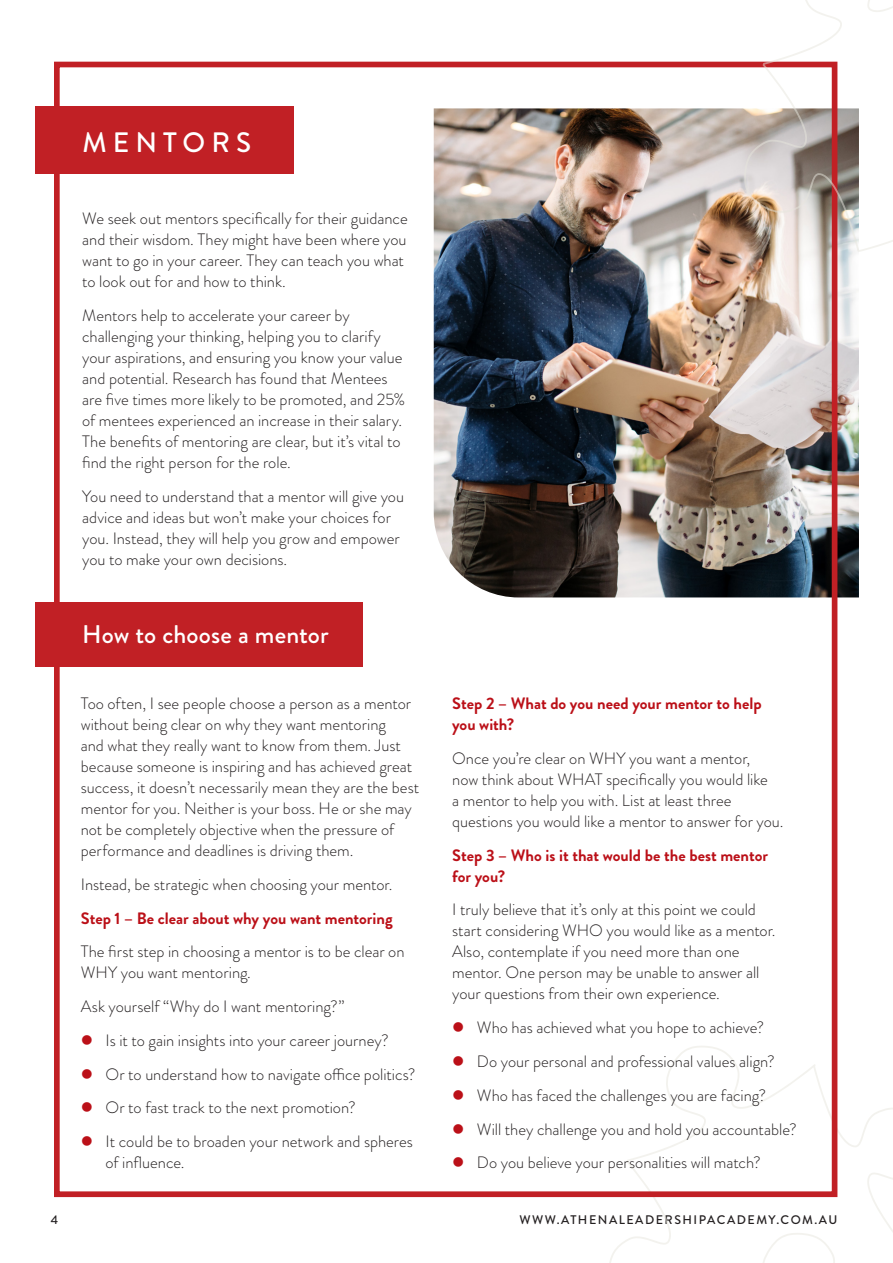
<style>
.page{position:relative;width:893px;height:1263px;background:#fff}
.page>*{position:absolute;margin:0;border:0;box-sizing:border-box;transform-origin:0 0}
.t1{font:500 28.05px "Brandon Grotesque";letter-spacing:.22em;color:#fff}
.t2{font:500 25.5px "Brandon Grotesque";letter-spacing:.005em;color:#fff}
.t3{font:300 16.5px/21px "Brandon Grotesque";color:#231f20}
.t4{font:700 16.5px/21px "Brandon Grotesque";color:#bb1018}
.t5{font:500 12.45px "Brandon Grotesque";letter-spacing:.12em;color:#231f20}
.s1{color:#bb1018}
</style>
<div class="page">
<img style="left:434px;top:108px;width:425px;height:489px">
<svg style="left:608px;top:1045px;width:285px;height:218px"></svg>
<div style="left:54px;top:62px;width:783px;height:1135px;border:6px solid #c12025"></div>
<div style="left:35px;top:107px;width:258px;height:67px;background:#c12025"></div>
<div style="left:35px;top:602px;width:328px;height:65px;background:#c12025"></div>
<svg style="left:744px;top:0;width:149px;height:252px"></svg>
<p class="t1" style="left:82px;top:123px;width:170px">MENTORS</p>
<p class="t3" style="left:82px;top:208px;width:327px">We seek out mentors specifically for their guidance and their wisdom. They might have been where you want to go in your career. They can teach you what to look out for and how to think.</p>
<p class="t3" style="left:82px;top:305px;width:325px">Mentors help to accelerate your career by challenging your thinking, helping you to clarify your aspirations, and ensuring you know your value and potential. Research has found that Mentees are five times more likely to be promoted, and 25% of mentees experienced an increase in their salary.<br>The benefits of mentoring are clear, but it’s vital to find the right person for the role.</p>
<p class="t3" style="left:82px;top:486px;width:323px">You need to understand that a mentor will give you advice and ideas but won’t make your choices for you. Instead, they will help you grow and empower you to make your own decisions.</p>
<p class="t2" style="left:82px;top:617px;width:248px">How to choose a mentor</p>
<p class="t3" style="left:81px;top:693px;width:340px">Too often, I see people choose a person as a mentor without being clear on why they want mentoring<br>and what they really want to know from them. Just because someone is inspiring and has achieved great success, it doesn’t necessarily mean they are the best mentor for you. Neither is your boss. He or she may not be completely objective when the pressure of performance and deadlines is driving them.</p>
<p class="t3" style="left:81px;top:874px;width:313px">Instead, be strategic when choosing your mentor.</p>
<p class="t4" style="left:81px;top:908px;width:313px">Step 1 – Be clear about why you want mentoring</p>
<p class="t3" style="left:81px;top:941px;width:325px">The first step in choosing a mentor is to be clear on<br>WHY you want mentoring.</p>
<p class="t3" style="left:81px;top:996px;width:265px">Ask yourself “Why do I want mentoring?”</p>
<p class="t3" style="left:81px;top:1030px;width:309px"><span class="s1">●</span> Is it to gain insights into your career journey?</p>
<p class="t3" style="left:81px;top:1063px;width:336px"><span class="s1">●</span> Or to understand how to navigate office politics?</p>
<p class="t3" style="left:81px;top:1097px;width:277px"><span class="s1">●</span> Or to fast track to the next promotion?</p>
<p class="t3" style="left:106px;top:1131px;width:309px;text-indent:-25px"><span class="s1">●</span> It could be to broaden your network and spheres of influence.</p>
<p class="t4" style="left:452px;top:693px;width:311px">Step 2 – What do you need your mentor to help you with?</p>
<p class="t3" style="left:452px;top:748px;width:333px">Once you’re clear on WHY you want a mentor,<br>now think about WHAT specifically you would like<br>a mentor to help you with. List at least three questions you would like a mentor to answer for you.</p>
<p class="t4" style="left:452px;top:845px;width:317px">Step 3 – Who is it that would be the best mentor for you?</p>
<p class="t3" style="left:452px;top:899px;width:325px">I truly believe that it’s only at this point we could start considering WHO you would like as a mentor.<br>Also, contemplate if you need more than one mentor. One person may be unable to answer all your questions from their own experience.</p>
<p class="t3" style="left:452px;top:1017px;width:313px"><span class="s1">●</span> Who has achieved what you hope to achieve?</p>
<p class="t3" style="left:452px;top:1051px;width:324px"><span class="s1">●</span> Do your personal and professional values align?</p>
<p class="t3" style="left:452px;top:1084px;width:316px"><span class="s1">●</span> Who has faced the challenges you are facing?</p>
<p class="t3" style="left:452px;top:1118px;width:346px"><span class="s1">●</span> Will they challenge you and hold you accountable?</p>
<p class="t3" style="left:452px;top:1152px;width:310px"><span class="s1">●</span> Do you believe your personalities will match?</p>
<p class="t5" style="left:51px;top:1210px;width:9px">4</p>
<p class="t5" style="left:519px;top:1210px;width:319px">WWW.ATHENALEADERSHIPACADEMY.COM.AU</p>
</div>
